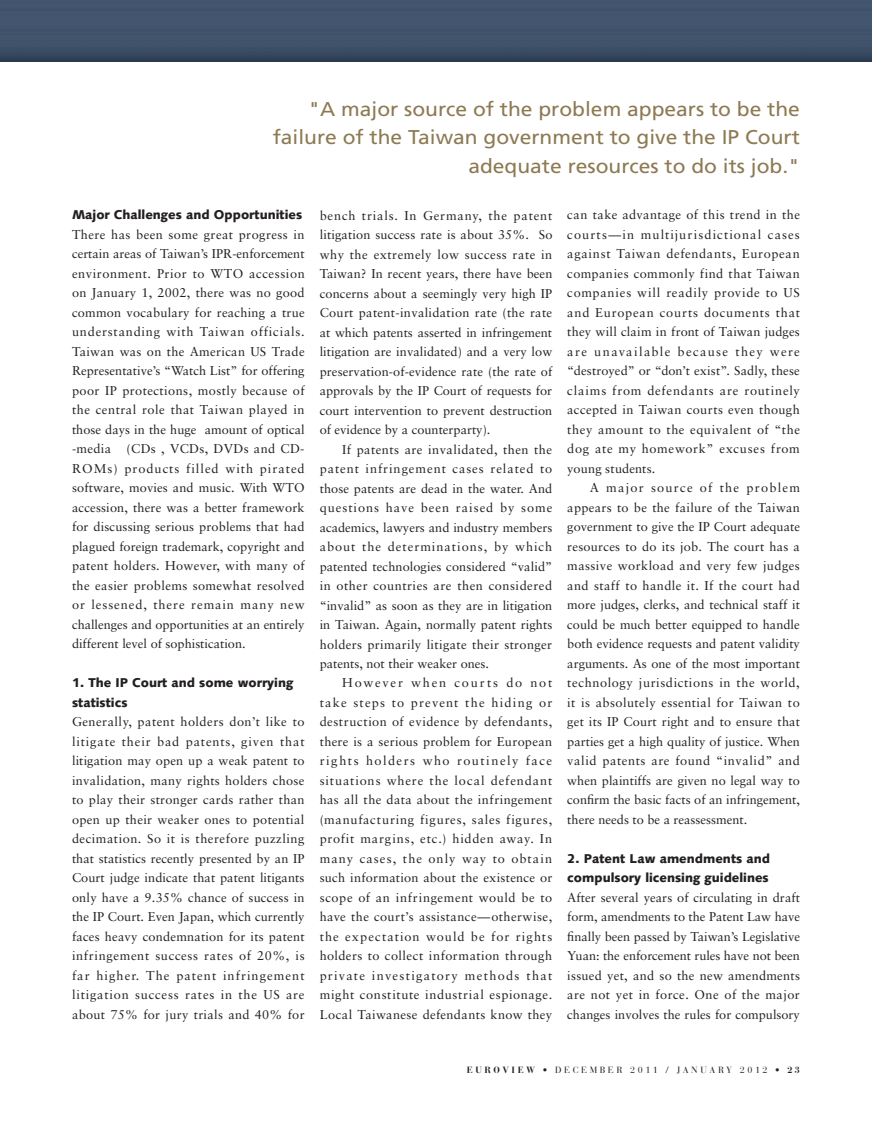
<style>
.page{position:relative;width:872px;height:1127px;background:#fff}
.page>*{position:absolute;margin:0;border:0;box-sizing:border-box;transform-origin:0 0}
.t1{font:19.95px/28.5px "Frutiger";color:#8d7a53;text-align:right;scale:1.05 1}
.t2{font:12.75px/19.5px "Sabon";letter-spacing:.01em;color:#231f20;text-align:justify}
.t3{font:900 12.75px/19.5px "Syntax";color:#231f20}
.t4{font:9px "Bauer Bodoni";letter-spacing:.285em;color:#231f20}
.s1{font-weight:700}
</style>
<div class="page">
<img style="left:0;top:0;width:872px;height:62px">
<h1 class="t1" style="left:273px;top:94px;width:504px">"A major source of the problem appears to be the failure of the Taiwan government to give the IP Court adequate resources to do its job."</h1>
<p class="t3" style="left:72px;top:205px;width:232px">Major Challenges and Opportunities</p>
<p class="t2" style="left:72px;top:225px;width:234px">There has been some great progress in certain areas of Taiwan’s IPR-enforcement environment. Prior to WTO accession on January 1, 2002, there was no good common vocabulary for reaching a true understanding with Taiwan officials.<br>Taiwan was on the American US Trade Representative’s “Watch List” for offering poor IP protections, mostly because of the central role that Taiwan played in those days in the huge amount of optical -media (CDs , VCDs, DVDs and CD-ROMs) products filled with pirated software, movies and music. With WTO accession, there was a better framework for discussing serious problems that had plagued foreign trademark, copyright and patent holders. However, with many of the easier problems somewhat resolved or lessened, there remain many new challenges and opportunities at an entirely different level of sophistication.</p>
<p class="t3" style="left:72px;top:673px;width:223px">1. The IP Court and some worrying statistics</p>
<p class="t2" style="left:72px;top:712px;width:234px">Generally, patent holders don’t like to litigate their bad patents, given that litigation may open up a weak patent to invalidation, many rights holders chose to play their stronger cards rather than open up their weaker ones to potential decimation. So it is therefore puzzling that statistics recently presented by an IP Court judge indicate that patent litigants only have a 9.35% chance of success in the IP Court. Even Japan, which currently faces heavy condemnation for its patent infringement success rates of 20%, is far higher. The patent infringement litigation success rates in the US are about 75% for jury trials and 40% for</p>
<p class="t2" style="left:320px;top:205px;width:234px">bench trials. In Germany, the patent litigation success rate is about 35%. So why the extremely low success rate in Taiwan? In recent years, there have been concerns about a seemingly very high IP Court patent-invalidation rate (the rate at which patents asserted in infringement litigation are invalidated) and a very low preservation-of-evidence rate (the rate of approvals by the IP Court of requests for court intervention to prevent destruction of evidence by a counterparty).</p>
<p class="t2" style="left:320px;top:439px;width:234px;text-indent:23px">If patents are invalidated, then the patent infringement cases related to those patents are dead in the water. And questions have been raised by some academics, lawyers and industry members about the determinations, by which patented technologies considered “valid” in other countries are then considered “invalid” as soon as they are in litigation in Taiwan. Again, normally patent rights holders primarily litigate their stronger patents, not their weaker ones.</p>
<p class="t2" style="left:320px;top:673px;width:234px;text-indent:23px">However when courts do not take steps to prevent the hiding or destruction of evidence by defendants, there is a serious problem for European rights holders who routinely face situations where the local defendant has all the data about the infringement (manufacturing figures, sales figures, profit margins, etc.) hidden away. In many cases, the only way to obtain such information about the existence or scope of an infringement would be to have the court’s assistance—otherwise, the expectation would be for rights holders to collect information through private investigatory methods that might constitute industrial espionage.<br>Local Taiwanese defendants know they</p>
<p class="t2" style="left:567px;top:205px;width:234px">can take advantage of this trend in the courts—in multijurisdictional cases against Taiwan defendants, European companies commonly find that Taiwan companies will readily provide to US and European courts documents that they will claim in front of Taiwan judges are unavailable because they were “destroyed” or “don’t exist”. Sadly, these claims from defendants are routinely accepted in Taiwan courts even though they amount to the equivalent of “the dog ate my homework” excuses from young students.</p>
<p class="t2" style="left:567px;top:478px;width:234px;text-indent:23px">A major source of the problem appears to be the failure of the Taiwan government to give the IP Court adequate resources to do its job. The court has a massive workload and very few judges and staff to handle it. If the court had more judges, clerks, and technical staff it could be much better equipped to handle both evidence requests and patent validity arguments. As one of the most important technology jurisdictions in the world, it is absolutely essential for Taiwan to get its IP Court right and to ensure that parties get a high quality of justice. When valid patents are found “invalid” and when plaintiffs are given no legal way to confirm the basic facts of an infringement, there needs to be a reassessment.</p>
<p class="t3" style="left:567px;top:848px;width:204px">2. Patent Law amendments and compulsory licensing guidelines</p>
<p class="t2" style="left:567px;top:887px;width:234px">After several years of circulating in draft form, amendments to the Patent Law have finally been passed by Taiwan’s Legislative Yuan: the enforcement rules have not been issued yet, and so the new amendments are not yet in force. One of the major changes involves the rules for compulsory</p>
<p class="t4" style="left:467px;top:1064px;width:335px"><span class="s1">EUROVIEW</span> • DECEMBER 2011 / JANUARY 2012 • <span class="s1">23</span></p>
</div>
